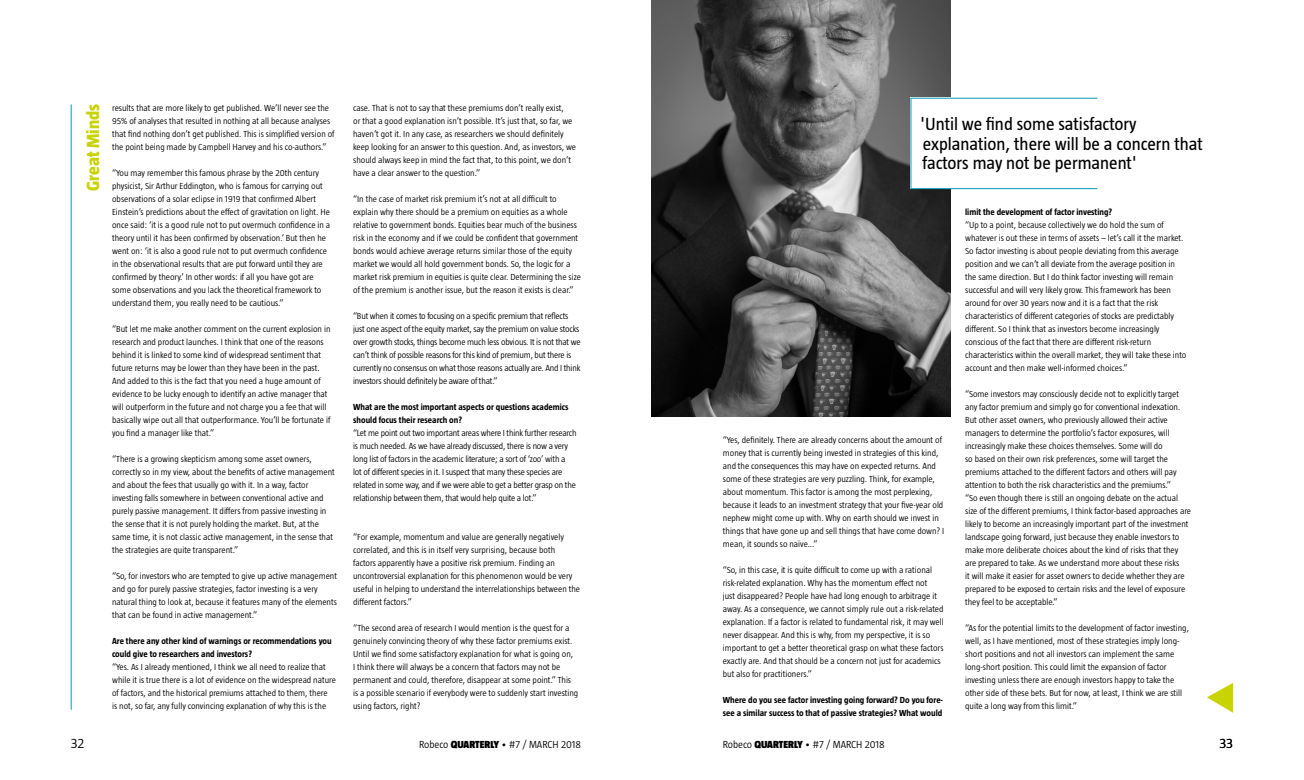
<style>
.page{position:relative;width:1304px;height:780px;background:#fff}
.page>*{position:absolute;margin:0;border:0;box-sizing:border-box;transform-origin:0 0}
.Quote_nieuw_ZWART{font:18px/19.5px "Taz";color:#000}
.t1{font:800 18px "Taz";color:#c8d300}
.t2{font:300 14px "Taz";color:#000}
.t3{font:300 10.5px "Taz";color:#000}
.plat{font:300 9px/13px "Taz";color:#000}
.plat-2{font:300 9px/13px "Taz";letter-spacing:-.02em;color:#000}
.vraag{font:700 9px/13px "Taz";color:#000}
.s1{font-weight:900}
</style>
<div class="page">
<img style="left:652px;top:0;width:299px;height:416px">
<div style="left:911px;top:98px;width:304px;height:91px;background:#fff"></div>
<hr style="left:911px;top:98px;width:186px;height:1px;background:#0099b5">
<hr style="left:911px;top:98px;width:1px;height:91px;background:#0099b5">
<hr style="left:911px;top:188px;width:186px;height:1px;background:#0099b5">
<svg style="left:1207px;top:683px;width:26px;height:29px"></svg>
<hr style="left:71px;top:104px;width:1px;height:605px;background:#0099b5">
<p class="t1" style="left:83px;top:191px;width:88px;rotate:-90deg">Great Minds</p>
<p class="plat" style="left:112px;top:101px;width:224px">results that are more likely to get published. We’ll never see the 95% of analyses that resulted in nothing at all because analyses that find nothing don’t get published. This is simplified version of the point being made by Campbell Harvey and his co-authors.”</p>
<p class="plat" style="left:112px;top:166px;width:220px">“You may remember this famous phrase by the 20th century physicist, Sir Arthur Eddington, who is famous for carrying out observations of a solar eclipse in 1919 that confirmed Albert Einstein’s predictions about the effect of gravitation on light. He once said: ‘it is a good rule not to put overmuch confidence in a theory until it has been confirmed by observation.’ But then he went on: ‘it is also a good rule not to put overmuch confidence in the observational results that are put forward until they are confirmed by theory.’ In other words: if all you have got are some observations and you lack the theoretical framework to understand them, you really need to be cautious.”</p>
<p class="plat" style="left:112px;top:322px;width:220px">“But let me make another comment on the current explosion in research and product launches. I think that one of the reasons behind it is linked to some kind of widespread sentiment that future returns may be lower than they have been in the past.<br>And added to this is the fact that you need a huge amount of evidence to be lucky enough to identify an active manager that will outperform in the future and not charge you a fee that will basically wipe out all that outperformance. You’ll be fortunate if you find a manager like that.”</p>
<p class="plat" style="left:112px;top:452px;width:224px">“There is a growing skepticism among some asset owners, correctly so in my view, about the benefits of active management and about the fees that usually go with it. In a way, factor investing falls somewhere in between conventional active and purely passive management. It differs from passive investing in the sense that it is not purely holding the market. But, at the same time, it is not classic active management, in the sense that the strategies are quite transparent.”</p>
<p class="plat" style="left:112px;top:569px;width:226px">“So, for investors who are tempted to give up active management and go for purely passive strategies, factor investing is a very natural thing to look at, because it features many of the elements that can be found in active management.”</p>
<p class="vraag" style="left:112px;top:634px;width:221px">Are there any other kind of warnings or recommendations you could give to researchers and investors?</p>
<p class="plat" style="left:112px;top:660px;width:225px">“Yes. As I already mentioned, I think we all need to realize that while it is true there is a lot of evidence on the widespread nature of factors, and the historical premiums attached to them, there<br>is not, so far, any fully convincing explanation of why this is the</p>
<p class="plat" style="left:353px;top:101px;width:224px">case. That is not to say that these premiums don’t really exist,<br>or that a good explanation isn’t possible. It’s just that, so far, we haven’t got it. In any case, as researchers we should definitely keep looking for an answer to this question. And, as investors, we should always keep in mind the fact that, to this point, we don’t have a clear answer to the question.”</p>
<p class="plat" style="left:353px;top:192px;width:229px">“In the case of market risk premium it’s not at all difficult to explain why there should be a premium on equities as a whole relative to government bonds. Equities bear much of the business risk in the economy and if we could be confident that government bonds would achieve average returns similar those of the equity market we would all hold government bonds. So, the logic for a market risk premium in equities is quite clear. Determining the size of the premium is another issue, but the reason it exists is clear.”</p>
<p class="plat-2" style="left:353px;top:309px;width:229px">“But when it comes to focusing on a specific premium that reflects just one aspect of the equity market, say the premium on value stocks over growth stocks, things become much less obvious. It is not that we can’t think of possible reasons for this kind of premium, but there is currently no consensus on what those reasons actually are. And I think investors should definitely be aware of that.”</p>
<p class="vraag" style="left:353px;top:400px;width:217px">What are the most important aspects or questions academics should focus their research on?</p>
<p class="plat-2" style="left:353px;top:426px;width:225px">“Let me point out two important areas where I think further research is much needed. As we have already discussed, there is now a very long list of factors in the academic literature; a sort of ‘zoo’ with a<br>lot of different species in it. I suspect that many these species are related in some way, and if we were able to get a better grasp on the relationship between them, that would help quite a lot.”</p>
<p class="plat" style="left:353px;top:530px;width:228px">“For example, momentum and value are generally negatively correlated, and this is in itself very surprising, because both factors apparently have a positive risk premium. Finding an uncontroversial explanation for this phenomenon would be very useful in helping to understand the interrelationships between the different factors.”</p>
<p class="plat" style="left:353px;top:621px;width:227px">“The second area of research I would mention is the quest for a genuinely convincing theory of why these factor premiums exist.<br>Until we find some satisfactory explanation for what is going on,<br>I think there will always be a concern that factors may not be permanent and could, therefore, disappear at some point.” This is a possible scenario if everybody were to suddenly start investing using factors, right?</p>
<p class="Quote_nieuw_ZWART" style="left:921px;top:115px;width:284px">'Until we find some satisfactory explanation, there will be a concern that factors may not be permanent'</p>
<p class="plat" style="left:723px;top:433px;width:223px">“Yes, definitely. There are already concerns about the amount of money that is currently being invested in strategies of this kind, and the consequences this may have on expected returns. And some of these strategies are very puzzling. Think, for example, about momentum. This factor is among the most perplexing, because it leads to an investment strategy that your five-year old nephew might come up with. Why on earth should we invest in things that have gone up and sell things that have come down? I mean, it sounds so naïve...”</p>
<p class="plat" style="left:723px;top:563px;width:222px">“So, in this case, it is quite difficult to come up with a rational risk-related explanation. Why has the momentum effect not<br>just disappeared? People have had long enough to arbitrage it away. As a consequence, we cannot simply rule out a risk-related explanation. If a factor is related to fundamental risk, it may well never disappear. And this is why, from my perspective, it is so important to get a better theoretical grasp on what these factors exactly are. And that should be a concern not just for academics but also for practitioners.”</p>
<p class="vraag" style="left:723px;top:693px;width:222px">Where do you see factor investing going forward? Do you fore&shy;see a similar success to that of passive strategies? What would</p>
<p class="vraag" style="left:965px;top:205px;width:149px">limit the development of factor investing?</p>
<p class="plat" style="left:965px;top:218px;width:223px">“Up to a point, because collectively we do hold the sum of whatever is out these in terms of assets – let’s call it the market.<br>So factor investing is about people deviating from this average position and we can’t all deviate from the average position in the same direction. But I do think factor investing will remain successful and will very likely grow. This framework has been around for over 30 years now and it is a fact that the risk characteristics of different categories of stocks are predictably different. So I think that as investors become increasingly conscious of the fact that there are different risk-return characteristics within the overall market, they will take these into account and then make well-informed choices.”</p>
<p class="plat" style="left:965px;top:387px;width:217px">“Some investors may consciously decide not to explicitly target any factor premium and simply go for conventional indexation.<br>But other asset owners, who previously allowed their active managers to determine the portfolio’s factor exposures, will increasingly make these choices themselves. Some will do<br>so based on their own risk preferences, some will target the premiums attached to the different factors and others will pay attention to both the risk characteristics and the premiums.”</p>
<p class="plat" style="left:965px;top:491px;width:227px">“So even though there is still an ongoing debate on the actual size of the different premiums, I think factor-based approaches are likely to become an increasingly important part of the investment landscape going forward, just because they enable investors to make more deliberate choices about the kind of risks that they are prepared to take. As we understand more about these risks<br>it will make it easier for asset owners to decide whether they are prepared to be exposed to certain risks and the level of exposure they feel to be acceptable.”</p>
<p class="plat" style="left:965px;top:621px;width:225px">“As for the potential limits to the development of factor investing, well, as I have mentioned, most of these strategies imply long&shy;short positions and not all investors can implement the same long-short position. This could limit the expansion of factor investing unless there are enough investors happy to take the other side of these bets. But for now, at least, I think we are still quite a long way from this limit.”</p>
<h2 class="t2" style="left:71px;top:736px;width:15px">32</h2>
<p class="t3" style="left:419px;top:739px;width:163px">Robeco <span class="s1">QUARTERLY</span> • #7 / MARCH 2018</p>
<p class="t3" style="left:723px;top:739px;width:163px">Robeco <span class="s1">QUARTERLY</span> • #7 / MARCH 2018</p>
<p class="t2" style="left:1220px;top:736px;width:15px">33</p>
</div>
